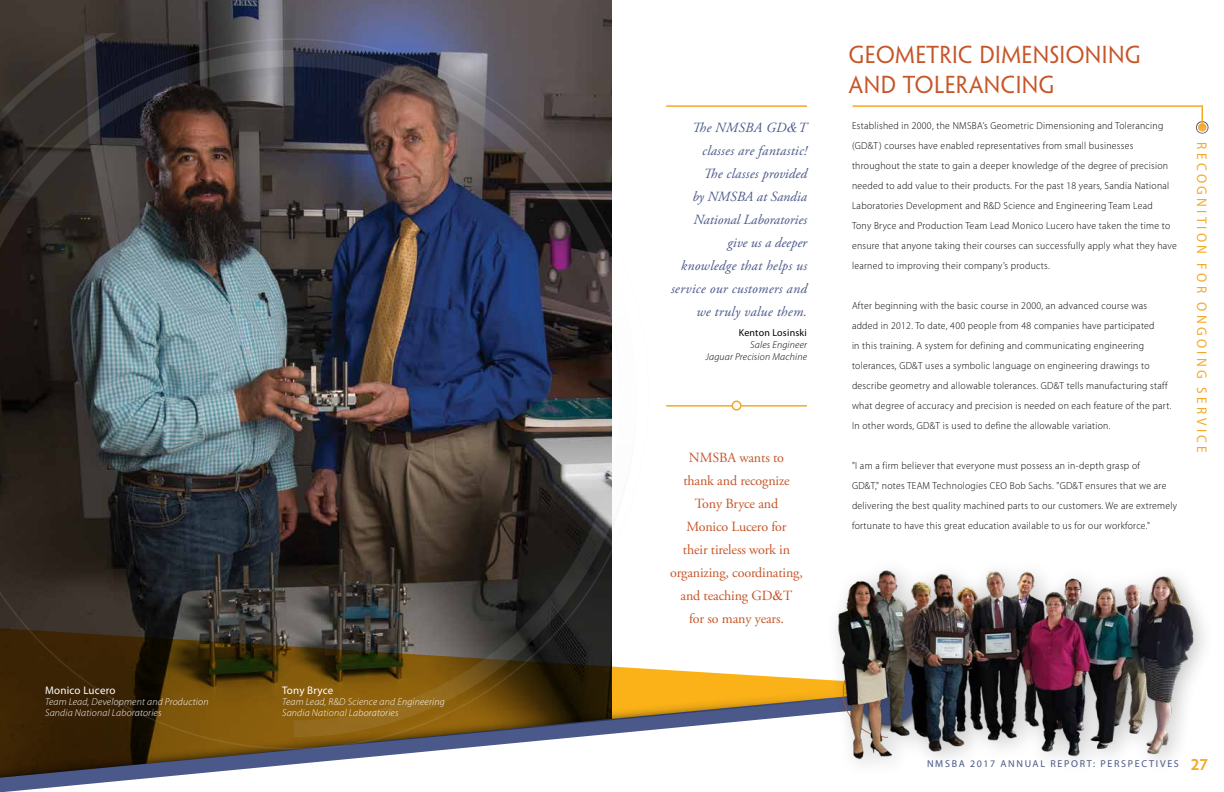
<style>
.page{position:relative;width:1224px;height:792px;background:#fff}
.page>*{position:absolute;margin:0;border:0;box-sizing:border-box;transform-origin:0 0}
.t1{font:22px/30px "Penumbra Flare Std";letter-spacing:.02em;color:#c65528}
.t2{font:italic 14px/23px "Adobe Garamond Pro";letter-spacing:.02em;color:#4a5888;text-align:right}
.t3{font:14px/23px "Adobe Garamond Pro";letter-spacing:-.01em;color:#c65528;text-align:center}
.t4{font:14px "Myriad Pro";letter-spacing:.25em;color:#f5a827;scale:.95 1}
.t5{font:11px "Myriad Pro";letter-spacing:.02em;color:#fff}
.t6{font:300 10.2px/20px "Myriad Pro";letter-spacing:.03em;color:#000;scale:.95 1}
.t7{font:italic 300 10px/11px "Myriad Pro";letter-spacing:.02em;color:#fff}
.t8{font:10px "Myriad Pro";letter-spacing:.17em;color:#4a5888}
.t9{font:italic 300 10px/12px "Myriad Pro";letter-spacing:.02em;color:#000;text-align:right}
.t10{font:10px "Myriad Pro";letter-spacing:.02em;color:#000}
.s1{font-family:"Times New Roman"}
.s2{font-family:"Penumbra Flare Std";font-weight:600;font-size:14px;color:#f5a827}
</style>
<div class="page">
<img style="left:0;top:0;width:612px;height:38px">
<svg style="left:649px;top:668px;width:166px;height:18px;fill:#fbb218"></svg>
<svg style="left:649px;top:686px;width:166px;height:23px"></svg>
<svg style="left:0;top:709px;width:815px;height:83px"></svg>
<img style="left:0;top:38px;width:649px;height:712px">
<hr style="left:666px;top:105px;width:141px;height:2px;background:#f5a827">
<div style="left:1196px;top:121px;width:12px;height:13px;border:1px solid #4a5888;border-radius:50%"></div>
<svg style="left:852px;top:105px;width:352px;height:21px"></svg>
<svg style="left:1198px;top:123px;width:9px;height:9px"></svg>
<img style="left:815px;top:570px;width:386px;height:193px">
<hr style="left:666px;top:405px;width:141px;height:2px;background:#f5a827">
<div style="left:732px;top:401px;width:9px;height:9px;background:#fff;border-radius:50%"></div>
<div style="left:732px;top:401px;width:10px;height:10px;border:2px solid #f5a827;border-radius:50%"></div>
<p class="t5" style="left:45px;top:684px;width:72px">Monico Lucero</p>
<p class="t7" style="left:45px;top:697px;width:165px">Team Lead, Development and Production<br>Sandia National Laboratories</p>
<p class="t5" style="left:282px;top:684px;width:53px">Tony Bryce</p>
<p class="t7" style="left:282px;top:697px;width:164px">Team Lead, R&amp;D Science and Engineering<br>Sandia National Laboratories</p>
<h2 class="t2" style="left:671px;top:116px;width:137px">The NMSBA GD<span class="s1">&amp;</span>T classes are fantastic!<br>The classes provided<br>by NMSBA at Sandia<br>National Laboratories give us a deeper knowledge that helps us service our customers and we truly value them.</h2>
<p class="t10" style="left:739px;top:326px;width:70px">Kenton Losinski</p>
<p class="t9" style="left:706px;top:339px;width:103px">Sales Engineer<br>Jaguar Precision Machine</p>
<h2 class="t3" style="left:670px;top:447px;width:134px">NMSBA wants to<br>thank and recognize<br>Tony Bryce and<br>Monico Lucero for<br>their tireless work in organizing, coordinating, and teaching GD<span class="s1">&amp;</span>T<br>for so many years.</h2>
<h1 class="t1" style="left:849px;top:40px;width:293px">GEOMETRIC DIMENSIONING<br>AND TOLERANCING</h1>
<p class="t6" style="left:852px;top:116px;width:343px">Established in 2000, the NMSBA’s Geometric Dimensioning and Tolerancing (GD&amp;T) courses have enabled representatives from small businesses throughout the state to gain a deeper knowledge of the degree of precision needed to add value to their products. For the past 18 years, Sandia National Laboratories Development and R&amp;D Science and Engineering Team Lead<br>Tony Bryce and Production Team Lead Monico Lucero have taken the time to ensure that anyone taking their courses can successfully apply what they have learned to improving their company’s products.</p>
<p class="t6" style="left:852px;top:296px;width:338px">After beginning with the basic course in 2000, an advanced course was added in 2012. To date, 400 people from 48 companies have participated<br>in this training. A system for defining and communicating engineering tolerances, GD&amp;T uses a symbolic language on engineering drawings to describe geometry and allowable tolerances. GD&amp;T tells manufacturing staff what degree of accuracy and precision is needed on each feature of the part.<br>In other words, GD&amp;T is used to define the allowable variation.</p>
<p class="t6" style="left:852px;top:456px;width:344px">"I am a firm believer that everyone must possess an in-depth grasp of<br>GD&amp;T," notes TEAM Technologies CEO Bob Sachs. "GD&amp;T ensures that we are delivering the best quality machined parts to our customers. We are extremely fortunate to have this great education available to us for our workforce."</p>
<h2 class="t4" style="left:1211px;top:142px;width:328px;rotate:90deg">RECOGNITION FOR ONGOING SERVICE</h2>
<p class="t8" style="left:927px;top:758px;width:282px">NMSBA 2017 ANNUAL REPORT: PERSPECTIVES <span class="s2">27</span></p>
</div>
